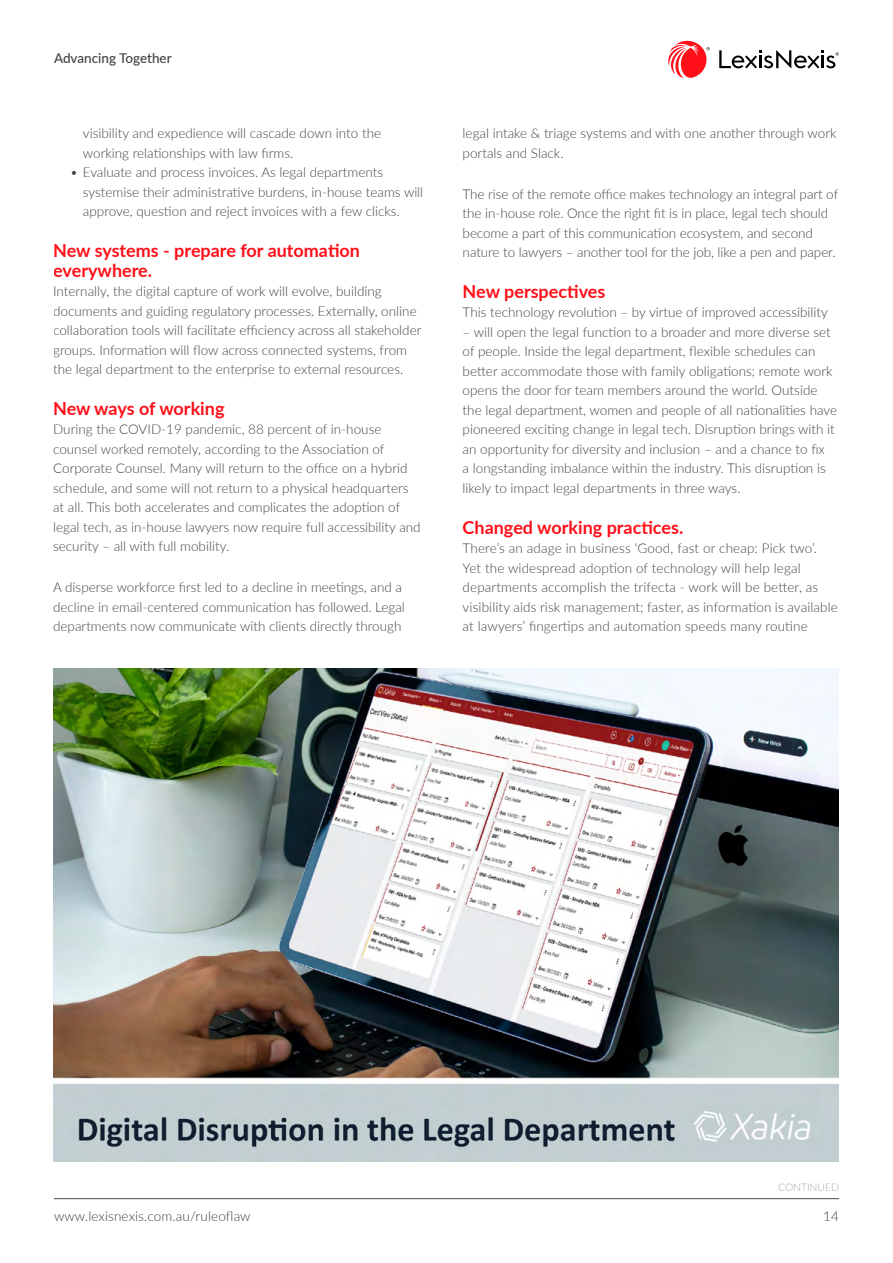
<style>
.page{position:relative;width:893px;height:1263px;background:#fff}
.page>*{position:absolute;margin:0;border:0;box-sizing:border-box;transform-origin:0 0}
.t1{font:700 18px/19.5px "Lato";color:#ff1019}
.t2{font:300 13.5px/19.5px "Lato";color:#434343}
.t3{font:300 13.5px "Lato";letter-spacing:.01em;color:#414042}
.t4{font:500 13.5px "Lato";color:#414042}
.t5{font:300 10.5px "Lato";letter-spacing:-.01em;color:#a7a9ac}
</style>
<div class="page">
<hr style="left:54px;top:1198px;width:785px;height:1px;background:#000">
<svg style="left:719px;top:50px;width:120px;height:18px"></svg>
<svg style="left:668px;top:40px;width:42px;height:38px"></svg>
<img style="left:53px;top:668px;width:785px;height:494px">
<p class="t4" style="left:54px;top:48px;width:119px">Advancing Together</p>
<p class="t2" style="left:83px;top:123px;width:300px">visibility and expedience will cascade down into the working relationships with law firms.</p>
<p class="t2" style="left:83px;top:162px;width:342px;text-indent:-13px">• Evaluate and process invoices. As legal departments systemise their administrative burdens, in-house teams will approve, question and reject invoices with a few clicks.</p>
<h1 class="t1" style="left:53px;top:240px;width:308px">New systems - prepare for automation everywhere.</h1>
<p class="t2" style="left:53px;top:281px;width:370px">Internally, the digital capture of work will evolve, building documents and guiding regulatory processes. Externally, online collaboration tools will facilitate efficiency across all stakeholder groups. Information will flow across connected systems, from the legal department to the enterprise to external resources.</p>
<h1 class="t1" style="left:53px;top:398px;width:173px">New ways of working</h1>
<p class="t2" style="left:53px;top:419px;width:369px">During the COVID-19 pandemic, 88 percent of in-house counsel worked remotely, according to the Association of Corporate Counsel. Many will return to the office on a hybrid schedule, and some will not return to a physical headquarters at all. This both accelerates and complicates the adoption of legal tech, as in-house lawyers now require full accessibility and security – all with full mobility.</p>
<p class="t2" style="left:53px;top:577px;width:353px">A disperse workforce first led to a decline in meetings, and a decline in email-centered communication has followed. Legal departments now communicate with clients directly through</p>
<p class="t2" style="left:463px;top:123px;width:375px">legal intake &amp; triage systems and with one another through work portals and Slack.</p>
<p class="t2" style="left:463px;top:184px;width:377px">The rise of the remote office makes technology an integral part of the in-house role. Once the right fit is in place, legal tech should become a part of this communication ecosystem, and second nature to lawyers – another tool for the job, like a pen and paper.</p>
<h1 class="t1" style="left:463px;top:281px;width:144px">New perspectives</h1>
<p class="t2" style="left:463px;top:302px;width:367px">This technology revolution – by virtue of improved accessibility</p>
<p class="t2" style="left:463px;top:322px;width:376px">– will open the legal function to a broader and more diverse set of people. Inside the legal department, flexible schedules can better accommodate those with family obligations; remote work opens the door for team members around the world. Outside the legal department, women and people of all nationalities have pioneered exciting change in legal tech. Disruption brings with it an opportunity for diversity and inclusion – and a chance to fix<br>a longstanding imbalance within the industry. This disruption is likely to impact legal departments in three ways.</p>
<h1 class="t1" style="left:463px;top:517px;width:222px">Changed working practices.</h1>
<p class="t2" style="left:463px;top:538px;width:377px">There’s an adage in business ‘Good, fast or cheap: Pick two’.<br>Yet the widespread adoption of technology will help legal departments accomplish the trifecta - work will be better, as visibility aids risk management; faster, as information is available at lawyers’ fingertips and automation speeds many routine</p>
<p class="t3" style="left:54px;top:1207px;width:198px">www.lexisnexis.com.au/ruleoflaw</p>
<p class="t5" style="left:778px;top:1179px;width:62px">CONTINUED</p>
<p class="t3" style="left:823px;top:1207px;width:17px">14</p>
</div>
